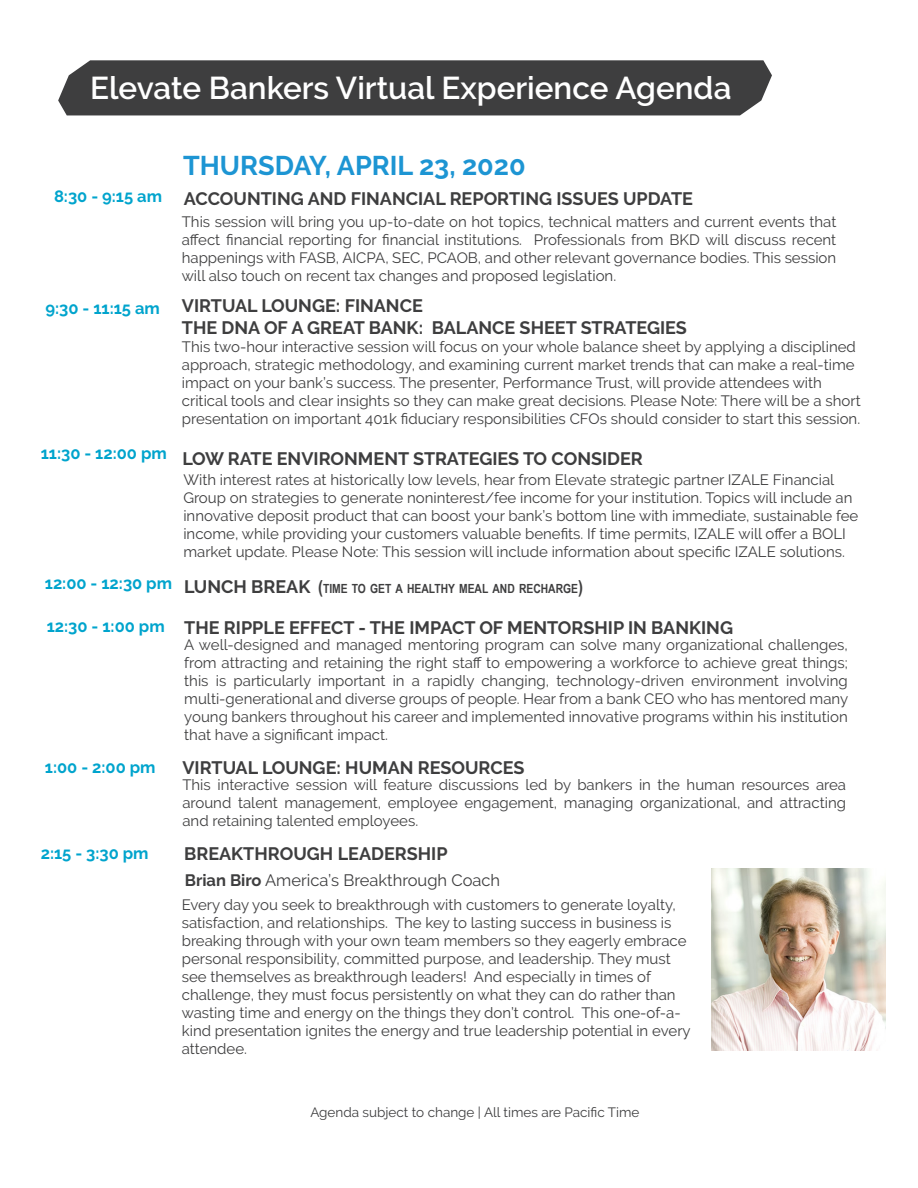
<style>
.page{position:relative;width:918px;height:1188px;background:#fff}
.page>*{position:absolute;margin:0;border:0;box-sizing:border-box;transform-origin:0 0}
.t1{font:600 31.5px "Raleway";color:#fff}
.t2{font:700 27px "Raleway";color:#1d95d3}
.t3{font:700 18px/21.6px "Raleway";color:#3e3e3f}
.t4{font:700 16.5px "Raleway";color:#00a4cd}
.t5{font:16.5px "Raleway";color:#3e3e3f}
.t6{font:15px/18px "Raleway";color:#3e3e3f}
.t7{font:13.5px "Raleway";color:#3e3e3f}
.t8{font:700 12.6px "Arial Narrow";color:#3e3e3f}
.s1{font-family:"Raleway";font-size:18px}
.s2{font-size:18px}
.s3{font-weight:700}
</style>
<div class="page">
<img style="left:712px;top:869px;width:173px;height:181px">
<div style="left:58px;top:60px;width:714px;height:55px;background:#3e3e3f"></div>
<h1 class="t1" style="left:90px;top:70px;width:643px">Elevate Bankers Virtual Experience Agenda</h1>
<h2 class="t2" style="left:183px;top:150px;width:344px">THURSDAY, APRIL 23, 2020</h2>
<p class="t4" style="left:54px;top:186px;width:110px">8:30 - 9:15 am</p>
<p class="t3" style="left:184px;top:188px;width:511px">ACCOUNTING AND FINANCIAL REPORTING ISSUES UPDATE</p>
<p class="t6" style="left:182px;top:212px;width:656px;text-align:justify">This session will bring you up-to-date on hot topics, technical matters and current events that affect financial reporting for financial institutions. Professionals from BKD will discuss recent happenings with FASB, AICPA, SEC, PCAOB, and other relevant governance bodies. This session will also touch on recent tax changes and proposed legislation.</p>
<p class="t4" style="left:45px;top:298px;width:116px">9:30 - 11:15 am</p>
<p class="t3" style="left:182px;top:295px;width:506px">VIRTUAL LOUNGE: FINANCE<br>THE DNA OF A GREAT BANK: BALANCE SHEET STRATEGIES</p>
<p class="t6" style="left:182px;top:338px;width:680px">This two-hour interactive session will focus on your whole balance sheet by applying a disciplined approach, strategic methodology, and examining current market trends that can make a real-time impact on your bank’s success. The presenter, Performance Trust, will provide attendees with critical tools and clear insights so they can make great decisions. Please Note: There will be a short presentation on important 401k fiduciary responsibilities CFOs should consider to start this session.</p>
<p class="t4" style="left:41px;top:444px;width:128px">11:30 - 12:00 pm</p>
<p class="t3" style="left:182px;top:448px;width:462px">LOW RATE ENVIRONMENT STRATEGIES TO CONSIDER</p>
<p class="t6" style="left:183px;top:470px;width:677px">With interest rates at historically low levels, hear from Elevate strategic partner IZALE Financial Group on strategies to generate noninterest/fee income for your institution. Topics will include an innovative deposit product that can boost your bank’s bottom line with immediate, sustainable fee income, while providing your customers valuable benefits. If time permits, IZALE will offer a BOLI market update. Please Note: This session will include information about specific IZALE solutions.</p>
<p class="t8" style="left:45px;top:582px;width:540px"><sup>12:00</sup> <sup>-</sup> <sup>12:30</sup> <sup>pm</sup> <span class="s1">LUNCH BREAK</span> <span class="s2">(</span>TIME TO GET A HEALTHY MEAL AND RECHARGE<span class="s2">)</span></p>
<p class="t4" style="left:47px;top:617px;width:119px">12:30 - 1:00 pm</p>
<p class="t3" style="left:184px;top:616px;width:550px">THE RIPPLE EFFECT - THE IMPACT OF MENTORSHIP IN BANKING</p>
<p class="t6" style="left:184px;top:636px;width:666px;text-align:justify">A well-designed and managed mentoring program can solve many organizational challenges, from attracting and retaining the right staff to empowering a workforce to achieve great things; this is particularly important in a rapidly changing, technology-driven environment involving multi-generational and diverse groups of people. Hear from a bank CEO who has mentored many young bankers throughout his career and implemented innovative programs within his institution that have a significant impact.</p>
<p class="t4" style="left:45px;top:757px;width:112px">1:00 - 2:00 pm</p>
<p class="t3" style="left:182px;top:757px;width:343px">VIRTUAL LOUNGE: HUMAN RESOURCES</p>
<p class="t6" style="left:182px;top:776px;width:665px;text-align:justify">This interactive session will feature discussions led by bankers in the human resources area around talent management, employee engagement, managing organizational, and attracting and retaining talented employees.</p>
<p class="t4" style="left:41px;top:843px;width:109px">2:15 - 3:30 pm</p>
<p class="t3" style="left:184px;top:842px;width:265px">BREAKTHROUGH LEADERSHIP</p>
<p class="t6" style="left:182px;top:895px;width:510px">Every day you seek to breakthrough with customers to generate loyalty, satisfaction, and relationships. The key to lasting success in business is breaking through with your own team members so they eagerly embrace personal responsibility, committed purpose, and leadership. They must see themselves as breakthrough leaders! And especially in times of challenge, they must focus persistently on what they can do rather than wasting time and energy on the things they don’t control. This one-of-a&shy;kind presentation ignites the energy and true leadership potential in every attendee.</p>
<p class="t5" style="left:185px;top:870px;width:317px"><span class="s3">Brian Biro</span> America’s Breakthrough Coach</p>
<p class="t7" style="left:310px;top:1105px;width:330px">Agenda subject to change | All times are Pacific Time</p>
</div>
